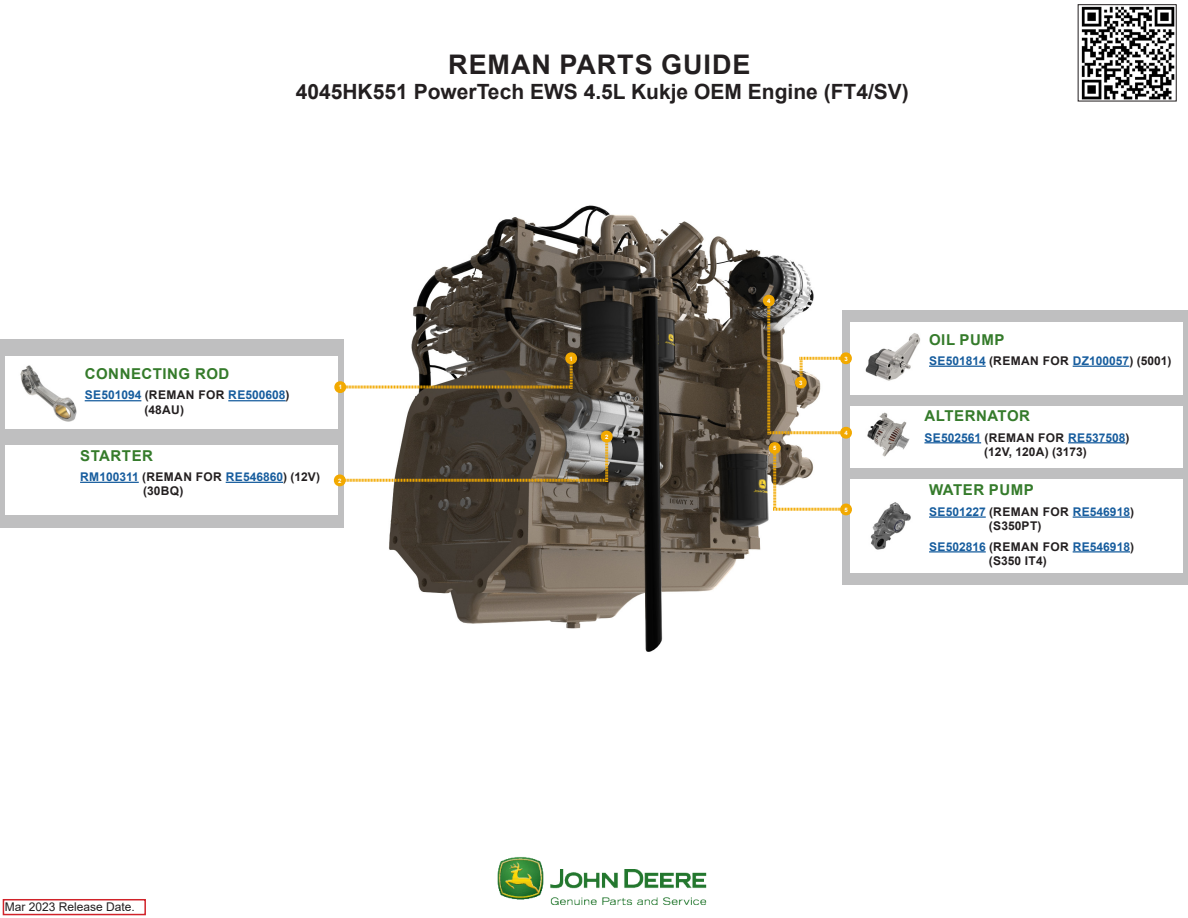
<style>
.page{position:relative;width:1188px;height:918px;background:#fff}
.page>*{position:absolute;margin:0;border:0;box-sizing:border-box;transform-origin:0 0}
.Main_bold_header{font:700 27px "Arial";letter-spacing:.035em;color:#231f20}
.Main_sub_bold_header{font:700 21px "Arial";color:#231f20}
.Filter_Name{font:700 15px "Arial";letter-spacing:.035em;color:#357b2b}
.Filter_Name-2{font:700 12px/14.4px "Arial";color:#231f20}
.Filter_Name-3{font:700 12px/14.4px "Arial";color:#175d9e}
.Filter_Name-4{font:700 12px/14.4px "Arial";letter-spacing:.02em;color:#231f20}
.t1{font:12px "Arial";color:#231f20}
.Replace_Copy{font:700 6px "Arial";color:#fff}
.s1{color:#231f20}
.s2{color:#175d9e}
</style>
<div class="page">
<div style="left:0;top:339px;width:344px;height:189px;background:#bfbfc0"></div>
<div style="left:842px;top:310px;width:346px;height:275px;background:#bfbfc0"></div>
<img style="left:389px;top:205px;width:425px;height:447px">
<div style="left:850px;top:479px;width:332px;height:93px;background:#fff"></div>
<img style="left:870px;top:502px;width:41px;height:48px">
<hr style="left:929px;top:516px;width:57px;height:2px;background:#175d9e">
<hr style="left:1073px;top:516px;width:57px;height:2px;background:#175d9e">
<hr style="left:929px;top:551px;width:57px;height:2px;background:#175d9e">
<hr style="left:1073px;top:551px;width:57px;height:2px;background:#175d9e">
<div style="left:5px;top:357px;width:333px;height:72px;background:#fff"></div>
<img style="left:20px;top:365px;width:57px;height:56px">
<hr style="left:85px;top:400px;width:56px;height:1px;background:#175d9e">
<hr style="left:228px;top:400px;width:58px;height:1px;background:#175d9e">
<div style="left:850px;top:322px;width:332px;height:72px;background:#fff"></div>
<img style="left:865px;top:333px;width:55px;height:48px">
<hr style="left:929px;top:366px;width:57px;height:1px;background:#175d9e">
<hr style="left:1073px;top:366px;width:56px;height:1px;background:#175d9e">
<div style="left:5px;top:445px;width:333px;height:70px;background:#fff"></div>
<hr style="left:80px;top:482px;width:59px;height:1px;background:#175d9e">
<hr style="left:226px;top:482px;width:57px;height:1px;background:#175d9e">
<div style="left:850px;top:406px;width:332px;height:61px;background:#fff"></div>
<hr style="left:924px;top:442px;width:57px;height:1px;background:#175d9e">
<hr style="left:1068px;top:442px;width:57px;height:1px;background:#175d9e">
<img style="left:867px;top:412px;width:43px;height:45px">
<div style="left:3px;top:899px;width:143px;height:16px;background:#fff;border:2px solid #d1232a"></div>
<img style="left:497px;top:857px;width:210px;height:48px">
<img style="left:1081px;top:6px;width:94px;height:93px">
<div style="left:1078px;top:4px;width:99px;height:97px;border:1px solid #231f20"></div>
<svg style="left:332px;top:350px;width:245px;height:45px"></svg>
<svg style="left:333px;top:429px;width:279px;height:59px"></svg>
<svg style="left:761px;top:293px;width:91px;height:224px"></svg>
<p class="Main_bold_header" style="left:448px;top:45px;width:304px">REMAN PARTS GUIDE</p>
<p class="Main_sub_bold_header" style="left:296px;top:77px;width:615px">4045HK551 PowerTech EWS 4.5L Kukje OEM Engine (FT4/SV)</p>
<p class="Filter_Name" style="left:85px;top:363px;width:146px">CONNECTING ROD</p>
<p class="Filter_Name-3" style="left:145px;top:388px;width:147px;text-indent:-60px">SE501094 <span class="s1">(REMAN FOR</span> RE500608<span class="s1">) (48AU)</span></p>
<p class="Filter_Name" style="left:80px;top:445px;width:74px">STARTER</p>
<p class="Filter_Name-2" style="left:143px;top:470px;width:178px;text-indent:-63px"><span class="s2">RM100311</span> (REMAN FOR <span class="s2">RE546860</span>) (12V) (30BQ)</p>
<p class="Replace_Copy" style="left:339px;top:383px;width:5px">1</p>
<p class="Replace_Copy" style="left:338px;top:476px;width:5px">2</p>
<p class="Replace_Copy" style="left:570px;top:354px;width:5px">1</p>
<p class="Replace_Copy" style="left:605px;top:433px;width:5px">2</p>
<p class="Replace_Copy" style="left:767px;top:297px;width:5px">4</p>
<p class="Replace_Copy" style="left:799px;top:379px;width:5px">3</p>
<p class="Replace_Copy" style="left:773px;top:444px;width:5px">5</p>
<p class="Replace_Copy" style="left:844px;top:354px;width:5px">3</p>
<p class="Replace_Copy" style="left:844px;top:429px;width:5px">4</p>
<p class="Replace_Copy" style="left:844px;top:505px;width:5px">5</p>
<p class="Filter_Name" style="left:929px;top:329px;width:77px">OIL PUMP</p>
<p class="Filter_Name-3" style="left:929px;top:354px;width:244px">SE501814 <span class="s1">(REMAN FOR</span> DZ100057<span class="s1">) (5001)</span></p>
<p class="Filter_Name" style="left:925px;top:405px;width:107px">ALTERNATOR</p>
<p class="Filter_Name-2" style="left:984px;top:430px;width:147px;text-indent:-60px"><span class="s2">SE502561</span> (REMAN FOR <span class="s2">RE537508</span>) (12V, 120A) (3173)</p>
<p class="Filter_Name" style="left:929px;top:480px;width:106px">WATER PUMP</p>
<p class="Filter_Name-4" style="left:989px;top:505px;width:147px;text-indent:-60px"><span class="s2">SE501227</span> (REMAN FOR <span class="s2">RE546918</span>) (S350PT)</p>
<p class="Filter_Name-2" style="left:989px;top:539px;width:147px;text-indent:-60px"><span class="s2">SE502816</span> (REMAN FOR <span class="s2">RE546918</span>) (S350 IT4)</p>
<p class="t1" style="left:5px;top:898px;width:132px">Mar 2023 Release Date.</p>
</div>
